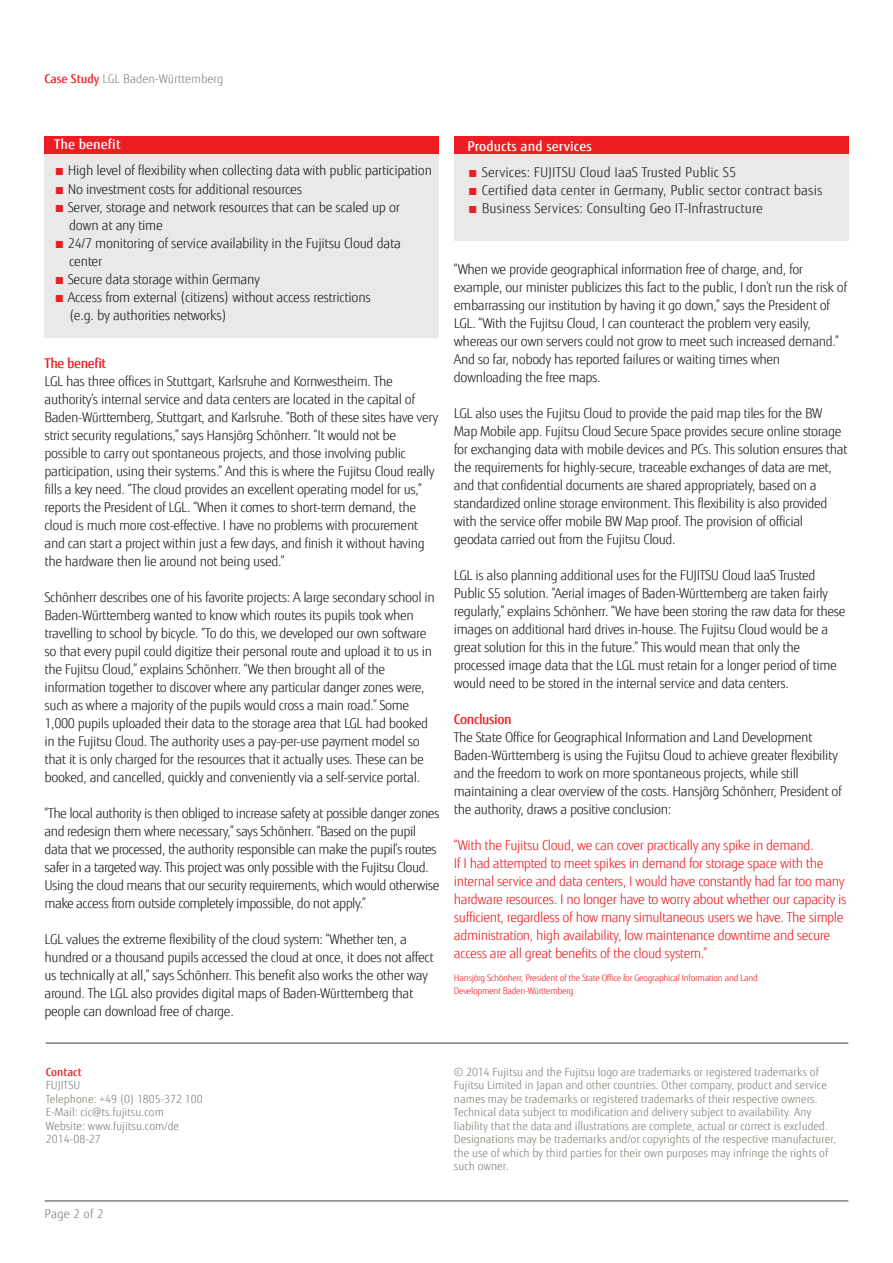
<style>
.page{position:relative;width:893px;height:1263px;background:#fff}
.page>*{position:absolute;margin:0;border:0;box-sizing:border-box;transform-origin:0 0}
.copy{font:300 13.5px/18px "Fujitsu Sans";letter-spacing:-.03em;color:#231f20}
.copy-2{font:300 13.5px/18px "Fujitsu Sans";letter-spacing:-.03em;color:#ee1d23}
.copy-3{font:300 13.5px "Fujitsu Sans";letter-spacing:.005em;color:#231f20}
.copy-4{font:500 13.5px "Fujitsu Sans";letter-spacing:.005em;color:#fff}
.copy-5{font:500 13.5px "Fujitsu Sans";letter-spacing:-.03em;color:#ee1d23}
.copy-6{font:300 12px "Fujitsu Sans";color:#87867e}
.copy-7{font:300 12px "Fujitsu Sans";letter-spacing:.02em;color:#818178}
.intro{font:300 11.25px "Fujitsu Sans";color:#818178}
.intro-2{font:500 11.25px "Fujitsu Sans";color:#ee1d23}
.copy-8{font:300 9px/13.5px "Fujitsu Sans";letter-spacing:-.03em;color:#ee1d23}
.s1{font-weight:500;color:#ee1d23}
.s2{color:#ee1d23}
</style>
<div class="page">
<div style="left:45px;top:136px;width:394px;height:201px;background:#e9e9e8"></div>
<div style="left:454px;top:136px;width:394px;height:105px;background:#e9e9e8"></div>
<div style="left:45px;top:136px;width:394px;height:18px;background:#ee1d23"></div>
<div style="left:454px;top:136px;width:394px;height:18px;background:#ee1d23"></div>
<hr style="left:46px;top:1042px;width:802px;height:2px;background:#818178">
<hr style="left:45px;top:1200px;width:803px;height:2px;background:#818178">
<p class="copy-6" style="left:45px;top:71px;width:180px"><span class="s1">Case Study</span> LGL Baden-Württemberg</p>
<p class="copy-4" style="left:54px;top:136px;width:68px">The benefit</p>
<p class="copy" style="left:54px;top:162px;width:379px"><span class="s2">■</span> High level of flexibility when collecting data with public participation</p>
<p class="copy" style="left:54px;top:180px;width:250px"><span class="s2">■</span> No investment costs for additional resources</p>
<p class="copy" style="left:69px;top:198px;width:332px;text-indent:-15px"><span class="s2">■</span> Server, storage and network resources that can be scaled up or down at any time</p>
<p class="copy" style="left:69px;top:234px;width:333px;text-indent:-15px"><span class="s2">■</span> 24/7 monitoring of service availability in the Fujitsu Cloud data center</p>
<p class="copy" style="left:54px;top:270px;width:207px"><span class="s2">■</span> Secure data storage within Germany</p>
<p class="copy" style="left:69px;top:288px;width:303px;text-indent:-15px"><span class="s2">■</span> Access from external (citizens) without access restrictions (e.g. by authorities networks)</p>
<p class="copy-5" style="left:45px;top:354px;width:63px">The benefit</p>
<p class="copy" style="left:45px;top:372px;width:395px">LGL has three offices in Stuttgart, Karlsruhe and Kornwestheim. The authority’s internal service and data centers are located in the capital of Baden-Württemberg, Stuttgart, and Karlsruhe. “Both of these sites have very strict security regulations,” says Hansjörg Schönherr. “It would not be possible to carry out spontaneous projects, and those involving public participation, using their systems.” And this is where the Fujitsu Cloud really fills a key need. “The cloud provides an excellent operating model for us,” reports the President of LGL. “When it comes to short-term demand, the cloud is much more cost-effective. I have no problems with procurement and can start a project within just a few days, and finish it without having the hardware then lie around not being used.”</p>
<p class="copy" style="left:45px;top:588px;width:392px">Schönherr describes one of his favorite projects: A large secondary school in Baden-Württemberg wanted to know which routes its pupils took when travelling to school by bicycle. “To do this, we developed our own software so that every pupil could digitize their personal route and upload it to us in the Fujitsu Cloud,” explains Schönherr. “We then brought all of the information together to discover where any particular danger zones were, such as where a majority of the pupils would cross a main road.” Some 1,000 pupils uploaded their data to the storage area that LGL had booked in the Fujitsu Cloud. The authority uses a pay-per-use payment model so that it is only charged for the resources that it actually uses. These can be booked, and cancelled, quickly and conveniently via a self-service portal.</p>
<p class="copy" style="left:45px;top:804px;width:396px">“The local authority is then obliged to increase safety at possible danger zones and redesign them where necessary,” says Schönherr. “Based on the pupil data that we processed, the authority responsible can make the pupil’s routes safer in a targeted way. This project was only possible with the Fujitsu Cloud.<br>Using the cloud means that our security requirements, which would otherwise make access from outside completely impossible, do not apply.”</p>
<p class="copy" style="left:45px;top:930px;width:391px">LGL values the extreme flexibility of the cloud system: “Whether ten, a hundred or a thousand pupils accessed the cloud at once, it does not affect us technically at all,” says Schönherr. This benefit also works the other way around. The LGL also provides digital maps of Baden-Württemberg that people can download free of charge.</p>
<p class="copy-4" style="left:467px;top:137px;width:126px">Products and services</p>
<p class="copy-3" style="left:467px;top:164px;width:270px"><span class="s2">■</span> Services: FUJITSU Cloud IaaS Trusted Public S5</p>
<p class="copy-3" style="left:467px;top:182px;width:357px"><span class="s2">■</span> Certified data center in Germany, Public sector contract basis</p>
<p class="copy-3" style="left:467px;top:200px;width:297px"><span class="s2">■</span> Business Services: Consulting Geo IT-Infrastructure</p>
<p class="copy" style="left:454px;top:261px;width:395px">“When we provide geographical information free of charge, and, for example, our minister publicizes this fact to the public, I don’t run the risk of embarrassing our institution by having it go down,” says the President of LGL. “With the Fujitsu Cloud, I can counteract the problem very easily, whereas our own servers could not grow to meet such increased demand.” And so far, nobody has reported failures or waiting times when downloading the free maps.</p>
<p class="copy" style="left:454px;top:405px;width:395px">LGL also uses the Fujitsu Cloud to provide the paid map tiles for the BW Map Mobile app. Fujitsu Cloud Secure Space provides secure online storage for exchanging data with mobile devices and PCs. This solution ensures that the requirements for highly-secure, traceable exchanges of data are met, and that confidential documents are shared appropriately, based on a standardized online storage environment. This flexibility is also provided with the service offer mobile BW Map proof. The provision of official geodata carried out from the Fujitsu Cloud.</p>
<p class="copy" style="left:454px;top:567px;width:393px">LGL is also planning additional uses for the FUJITSU Cloud IaaS Trusted Public S5 solution. “Aerial images of Baden-Württemberg are taken fairly regularly,” explains Schönherr. “We have been storing the raw data for these images on additional hard drives in-house. The Fujitsu Cloud would be a great solution for this in the future.” This would mean that only the processed image data that the LGL must retain for a longer period of time would need to be stored in the internal service and data centers.</p>
<p class="copy-5" style="left:454px;top:711px;width:59px">Conclusion</p>
<p class="copy" style="left:454px;top:729px;width:389px">The State Office for Geographical Information and Land Development Baden-Württemberg is using the Fujitsu Cloud to achieve greater flexibility and the freedom to work on more spontaneous projects, while still maintaining a clear overview of the costs. Hansjörg Schönherr, President of the authority, draws a positive conclusion:</p>
<p class="copy-2" style="left:454px;top:837px;width:394px">“With the Fujitsu Cloud, we can cover practically any spike in demand.<br>If I had attempted to meet spikes in demand for storage space with the internal service and data centers, I would have constantly had far too many hardware resources. I no longer have to worry about whether our capacity is sufficient, regardless of how many simultaneous users we have. The simple administration, high availability, low maintenance downtime and secure access are all great benefits of the cloud system.”</p>
<p class="copy-8" style="left:454px;top:971px;width:305px">Hansjörg Schönherr, President of the State Office for Geographical Information and Land<br>Development Baden-Württemberg</p>
<p class="intro-2" style="left:46px;top:1064px;width:38px">Contact</p>
<p class="intro" style="left:46px;top:1078px;width:36px">FUJITSU</p>
<p class="intro" style="left:46px;top:1092px;width:158px">Telephone: +49 (0) 1805-372 100</p>
<p class="intro" style="left:46px;top:1105px;width:120px">E-Mail: cic@ts.fujitsu.com</p>
<p class="intro" style="left:46px;top:1119px;width:135px">Website: www.fujitsu.com/de</p>
<p class="intro" style="left:46px;top:1132px;width:57px">2014-08-27</p>
<p class="copy-7" style="left:45px;top:1207px;width:60px">Page 2 of 2</p>
<p class="intro" style="left:454px;top:1065px;width:366px">© 2014 Fujitsu and the Fujitsu logo are trademarks or registered trademarks of</p>
<p class="intro" style="left:454px;top:1078px;width:375px">Fujitsu Limited in Japan and other countries. Other company, product and service</p>
<p class="intro" style="left:454px;top:1092px;width:365px">names may be trademarks or registered trademarks of their respective owners.</p>
<p class="intro" style="left:454px;top:1105px;width:359px">Technical data subject to modification and delivery subject to availability. Any</p>
<p class="intro" style="left:454px;top:1119px;width:376px">liability that the data and illustrations are complete, actual or correct is excluded.</p>
<p class="intro" style="left:454px;top:1132px;width:384px">Designations may be trademarks and/or copyrights of the respective manufacturer,</p>
<p class="intro" style="left:454px;top:1146px;width:376px">the use of which by third parties for their own purposes may infringe the rights of</p>
<p class="intro" style="left:454px;top:1159px;width:56px">such owner.</p>
</div>
